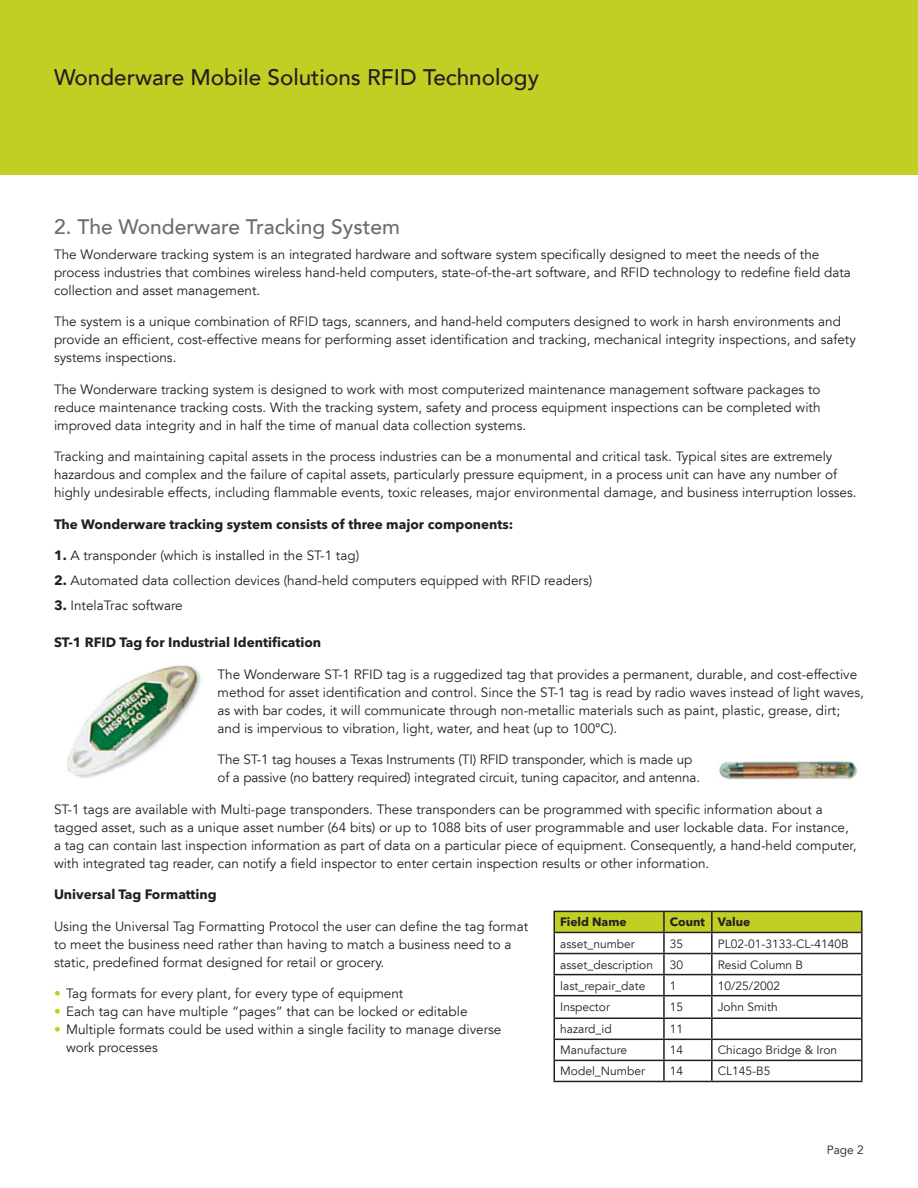
<style>
.page{position:relative;width:918px;height:1188px;background:#fff}
.page>*{position:absolute;margin:0;border:0;box-sizing:border-box;transform-origin:0 0}
.Headline{font:500 22.5px "Avenir LT";color:#231f20}
.t1{font:500 21px "Avenir LT";color:#6c6d70}
.Body_Copy{font:13.5px/18px "Avenir LT";color:#231f20}
.Body_Copy-2{font:700 13.5px "Avenir Next LT Pro";color:#231f20}
.Headline-2{font:12px "Avenir LT";color:#231f20}
.Headline-3{font:700 12px "Avenir Next LT Pro";color:#231f20}
.s1{font-family:"Avenir Next LT Pro";font-weight:700}
.s2{color:#c1ce23}
</style>
<div class="page">
<div style="left:0;top:0;width:918px;height:176px;background:#c1ce23"></div>
<img style="left:67px;top:665px;width:135px;height:113px">
<img style="left:719px;top:761px;width:139px;height:19px">
<hr style="left:712px;top:911px;width:151px;height:1px;background:#231f20">
<hr style="left:861px;top:912px;width:2px;height:20px;background:#231f20">
<hr style="left:712px;top:932px;width:151px;height:1px;background:#231f20">
<hr style="left:861px;top:933px;width:2px;height:20px;background:#231f20">
<hr style="left:712px;top:953px;width:151px;height:1px;background:#231f20">
<hr style="left:861px;top:954px;width:2px;height:20px;background:#231f20">
<hr style="left:712px;top:974px;width:151px;height:1px;background:#231f20">
<hr style="left:861px;top:975px;width:2px;height:20px;background:#231f20">
<hr style="left:712px;top:995px;width:151px;height:1px;background:#231f20">
<hr style="left:861px;top:996px;width:2px;height:22px;background:#231f20">
<hr style="left:712px;top:1018px;width:151px;height:1px;background:#231f20">
<hr style="left:861px;top:1019px;width:2px;height:20px;background:#231f20">
<hr style="left:712px;top:1039px;width:151px;height:1px;background:#231f20">
<hr style="left:861px;top:1040px;width:2px;height:20px;background:#231f20">
<svg style="left:554px;top:911px;width:308px;height:170px"></svg>
<hr style="left:664px;top:1060px;width:48px;height:1px;background:#231f20">
<hr style="left:663px;top:1061px;width:2px;height:20px;background:#231f20">
<hr style="left:712px;top:1060px;width:151px;height:1px;background:#231f20">
<hr style="left:711px;top:1061px;width:2px;height:20px;background:#231f20">
<hr style="left:861px;top:1061px;width:2px;height:20px;background:#231f20">
<hr style="left:554px;top:1081px;width:110px;height:1px;background:#231f20">
<hr style="left:664px;top:1081px;width:48px;height:1px;background:#231f20">
<hr style="left:712px;top:1081px;width:151px;height:1px;background:#231f20">
<p class="Headline" style="left:54px;top:64px;width:486px">Wonderware Mobile Solutions RFID Technology</p>
<p class="t1" style="left:54px;top:215px;width:348px">2. The Wonderware Tracking System</p>
<p class="Body_Copy" style="left:54px;top:246px;width:798px">The Wonderware tracking system is an integrated hardware and software system specifically designed to meet the needs of the process industries that combines wireless hand-held computers, state-of-the-art software, and RFID technology to redefine field data collection and asset management.</p>
<p class="Body_Copy" style="left:54px;top:313px;width:803px">The system is a unique combination of RFID tags, scanners, and hand-held computers designed to work in harsh environments and provide an efficient, cost-effective means for performing asset identification and tracking, mechanical integrity inspections, and safety systems inspections.</p>
<p class="Body_Copy" style="left:54px;top:381px;width:768px;text-align:justify">The Wonderware tracking system is designed to work with most computerized maintenance management software packages to reduce maintenance tracking costs. With the tracking system, safety and process equipment inspections can be completed with improved data integrity and in half the time of manual data collection systems.</p>
<p class="Body_Copy" style="left:54px;top:448px;width:804px">Tracking and maintaining capital assets in the process industries can be a monumental and critical task. Typical sites are extremely hazardous and complex and the failure of capital assets, particularly pressure equipment, in a process unit can have any number of highly undesirable effects, including flammable events, toxic releases, major environmental damage, and business interruption losses.</p>
<p class="Body_Copy-2" style="left:54px;top:516px;width:461px">The Wonderware tracking system consists of three major components:</p>
<p class="Body_Copy" style="left:54px;top:547px;width:307px"><span class="s1">1.</span> A transponder (which is installed in the ST-1 tag)</p>
<p class="Body_Copy" style="left:54px;top:572px;width:540px"><span class="s1">2.</span> Automated data collection devices (hand-held computers equipped with RFID readers)</p>
<p class="Body_Copy" style="left:54px;top:597px;width:130px"><span class="s1">3.</span> IntelaTrac software</p>
<p class="Body_Copy-2" style="left:54px;top:634px;width:269px">ST-1 RFID Tag for Industrial Identification</p>
<p class="Body_Copy" style="left:218px;top:666px;width:648px">The Wonderware ST-1 RFID tag is a ruggedized tag that provides a permanent, durable, and cost-effective method for asset identification and control. Since the ST-1 tag is read by radio waves instead of light waves, as with bar codes, it will communicate through non-metallic materials such as paint, plastic, grease, dirt; and is impervious to vibration, light, water, and heat (up to 100°C).</p>
<p class="Body_Copy" style="left:218px;top:751px;width:484px">The ST-1 tag houses a Texas Instruments (TI) RFID transponder, which is made up of a passive (no battery required) integrated circuit, tuning capacitor, and antenna.</p>
<p class="Body_Copy" style="left:54px;top:801px;width:804px">ST-1 tags are available with Multi-page transponders. These transponders can be programmed with specific information about a tagged asset, such as a unique asset number (64 bits) or up to 1088 bits of user programmable and user lockable data. For instance, a tag can contain last inspection information as part of data on a particular piece of equipment. Consequently, a hand-held computer, with integrated tag reader, can notify a field inspector to enter certain inspection results or other information.</p>
<p class="Body_Copy-2" style="left:54px;top:886px;width:164px">Universal Tag Formatting</p>
<p class="Body_Copy" style="left:54px;top:918px;width:476px">Using the Universal Tag Formatting Protocol the user can define the tag format to meet the business need rather than having to match a business need to a static, predefined format designed for retail or grocery.</p>
<p class="Body_Copy" style="left:54px;top:985px;width:351px"><span class="s2">•</span> Tag formats for every plant, for every type of equipment</p>
<p class="Body_Copy" style="left:54px;top:1003px;width:415px"><span class="s2">•</span> Each tag can have multiple “pages” that can be locked or editable</p>
<p class="Body_Copy" style="left:66px;top:1021px;width:437px;text-indent:-12px"><span class="s2">•</span> Multiple formats could be used within a single facility to manage diverse work processes</p>
<p class="Headline-3" style="left:560px;top:915px;width:68px">Field Name</p>
<p class="Headline-3" style="left:670px;top:915px;width:37px">Count</p>
<p class="Headline-3" style="left:718px;top:915px;width:34px">Value</p>
<p class="Headline-2" style="left:560px;top:936px;width:76px">asset_number</p>
<p class="Headline-2" style="left:670px;top:936px;width:15px">35</p>
<p class="Headline-2" style="left:718px;top:936px;width:132px">PL02-01-3133-CL-4140B</p>
<p class="Headline-2" style="left:560px;top:958px;width:94px">asset_description</p>
<p class="Headline-2" style="left:670px;top:958px;width:15px">30</p>
<p class="Headline-2" style="left:718px;top:958px;width:87px">Resid Column B</p>
<p class="Headline-2" style="left:560px;top:979px;width:87px">last_repair_date</p>
<p class="Headline-2" style="left:670px;top:979px;width:8px">1</p>
<p class="Headline-2" style="left:718px;top:979px;width:64px">10/25/2002</p>
<p class="Headline-2" style="left:560px;top:1000px;width:51px">Inspector</p>
<p class="Headline-2" style="left:670px;top:1000px;width:15px">15</p>
<p class="Headline-2" style="left:718px;top:1000px;width:62px">John Smith</p>
<p class="Headline-2" style="left:560px;top:1022px;width:53px">hazard_id</p>
<p class="Headline-2" style="left:670px;top:1022px;width:15px">11</p>
<p class="Headline-2" style="left:560px;top:1043px;width:68px">Manufacture</p>
<p class="Headline-2" style="left:670px;top:1043px;width:15px">14</p>
<p class="Headline-2" style="left:718px;top:1043px;width:121px">Chicago Bridge &amp; Iron</p>
<p class="Headline-2" style="left:560px;top:1064px;width:86px">Model_Number</p>
<p class="Headline-2" style="left:670px;top:1064px;width:15px">14</p>
<p class="Headline-2" style="left:718px;top:1064px;width:54px">CL145-B5</p>
<p class="Headline-2" style="left:827px;top:1143px;width:39px">Page 2</p>
</div>
